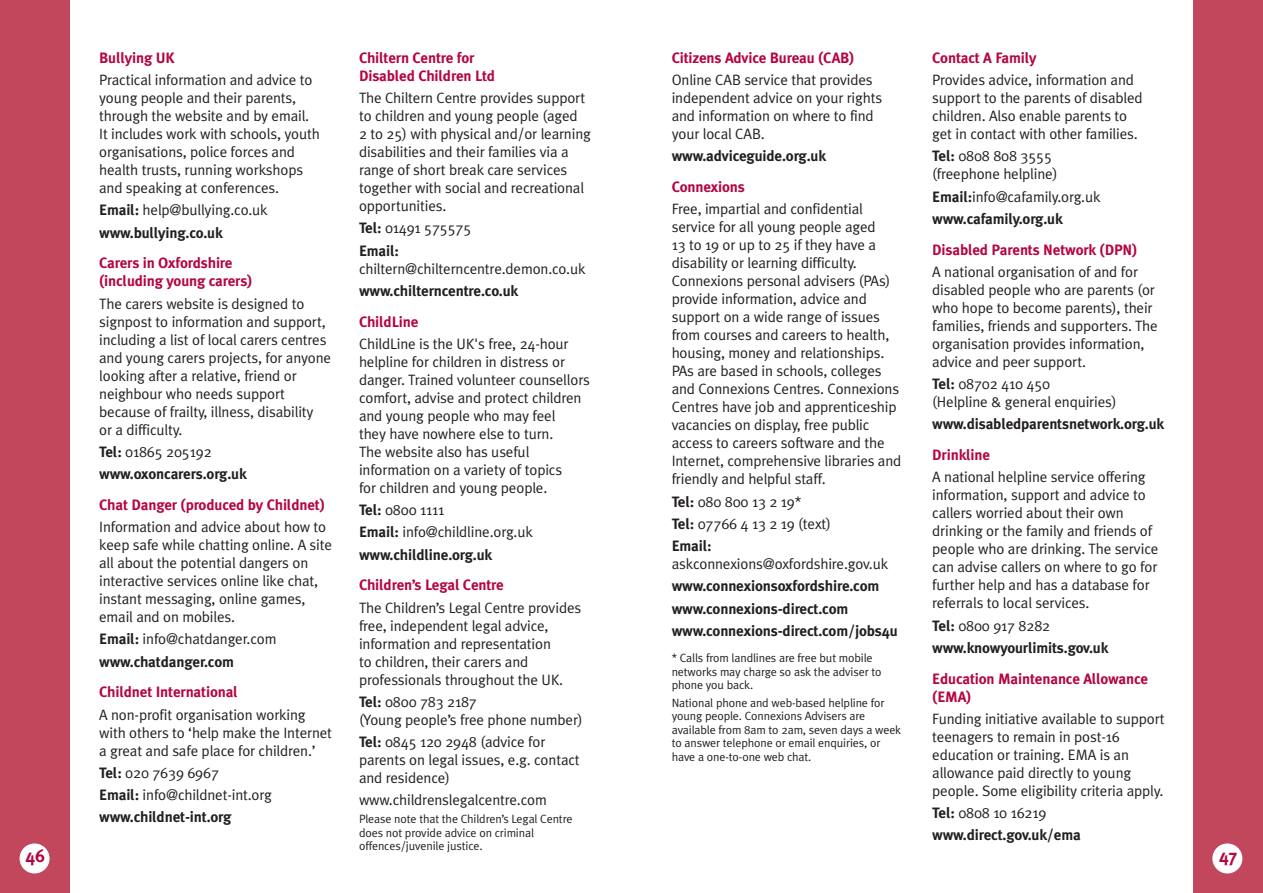
<style>
.page{position:relative;width:1263px;height:893px;background:#fff}
.page>*{position:absolute;margin:0;border:0;box-sizing:border-box;transform-origin:0 0}
.t1{font:700 18px "Meta Plus";color:#b40642}
.t2{font:15px/18px "Meta Plus Normal";letter-spacing:-.01em;color:#231f20}
.t3{font:700 15px/22.2px "Meta Plus";letter-spacing:-.01em;color:#231f20}
.t4{font:700 15px/18px "Meta Plus";letter-spacing:-.01em;color:#b40642}
.t5{font:12px/13.5px "Meta Plus Normal";letter-spacing:-.01em;color:#231f20}
.s1{font-family:"Meta Plus";font-weight:700}
</style>
<div class="page">
<div style="left:0;top:0;width:70px;height:893px;background:#c2475c"></div>
<div style="left:20px;top:843px;width:30px;height:30px;background:#fff;border-radius:50%"></div>
<div style="left:1193px;top:0;width:70px;height:893px;background:#c2475c"></div>
<div style="left:1212px;top:843px;width:30px;height:30px;background:#fff;border-radius:50%"></div>
<p class="t4" style="left:672px;top:49px;width:184px">Citizens Advice Bureau (CAB)</p>
<p class="t2" style="left:672px;top:71px;width:212px">Online CAB service that provides independent advice on your rights and information on where to find your local CAB.</p>
<p class="t3" style="left:672px;top:145px;width:156px">www.adviceguide.org.uk</p>
<p class="t4" style="left:672px;top:178px;width:75px">Connexions</p>
<p class="t2" style="left:672px;top:200px;width:231px">Free, impartial and confidential service for all young people aged<br>13 to 19 or up to 25 if they have a disability or learning difficulty.<br>Connexions personal advisers (PAs) provide information, advice and support on a wide range of issues from courses and careers to health, housing, money and relationships.<br>PAs are based in schools, colleges and Connexions Centres. Connexions Centres have job and apprenticeship vacancies on display, free public access to careers software and the Internet, comprehensive libraries and friendly and helpful staff.</p>
<p class="t2" style="left:672px;top:490px;width:161px;line-height:22.2px"><span class="s1">Tel:</span> 080 800 13 2 19*<br><span class="s1">Tel:</span> 07766 4 13 2 19 (text)</p>
<p class="t3" style="left:672px;top:535px;width:42px">Email:</p>
<p class="t2" style="left:672px;top:555px;width:218px">askconnexions@oxfordshire.gov.uk</p>
<p class="t3" style="left:672px;top:575px;width:228px">www.connexionsoxfordshire.com www.connexions-direct.com www.connexions-direct.com/jobs4u</p>
<p class="t5" style="left:672px;top:651px;width:211px">* Calls from landlines are free but mobile networks may charge so ask the adviser to phone you back.</p>
<p class="t5" style="left:672px;top:696px;width:231px">National phone and web-based helpline for young people. Connexions Advisers are available from 8am to 2am, seven days a week to answer telephone or email enquiries, or have a one-to-one web chat.</p>
<p class="t4" style="left:359px;top:49px;width:138px">Chiltern Centre for<br>Disabled Children Ltd</p>
<p class="t2" style="left:359px;top:89px;width:233px">The Chiltern Centre provides support to children and young people (aged<br>2 to 25) with physical and/or learning disabilities and their families via a range of short break care services together with social and recreational opportunities.</p>
<p class="t2" style="left:359px;top:219px;width:114px"><span class="s1">Tel:</span> 01491 575575</p>
<p class="t3" style="left:359px;top:239px;width:42px">Email:</p>
<p class="t2" style="left:359px;top:259px;width:228px">chiltern@chilterncentre.demon.co.uk</p>
<p class="t3" style="left:359px;top:280px;width:161px">www.chilterncentre.co.uk</p>
<p class="t4" style="left:359px;top:312px;width:61px">ChildLine</p>
<p class="t2" style="left:359px;top:335px;width:232px">ChildLine is the UK's free, 24-hour helpline for children in distress or danger. Trained volunteer counsellors comfort, advise and protect children and young people who may feel<br>they have nowhere else to turn.<br>The website also has useful information on a variety of topics<br>for children and young people.</p>
<p class="t2" style="left:359px;top:499px;width:175px;line-height:22.2px"><span class="s1">Tel:</span> 0800 1111<br><span class="s1">Email:</span> info@childline.org.uk</p>
<p class="t3" style="left:359px;top:543px;width:135px">www.childline.org.uk</p>
<p class="t4" style="left:359px;top:576px;width:146px">Children’s Legal Centre</p>
<p class="t2" style="left:359px;top:598px;width:224px">The Children’s Legal Centre provides free, independent legal advice, information and representation<br>to children, their carers and professionals throughout the UK.</p>
<p class="t2" style="left:359px;top:693px;width:225px"><span class="s1">Tel:</span> 0800 783 2187<br>(Young people’s free phone number)</p>
<p class="t2" style="left:359px;top:733px;width:222px"><span class="s1">Tel:</span> 0845 120 2948 (advice for parents on legal issues, e.g. contact and residence)</p>
<p class="t2" style="left:359px;top:791px;width:189px">www.childrenslegalcentre.com</p>
<p class="t5" style="left:359px;top:812px;width:215px">Please note that the Children’s Legal Centre does not provide advice on criminal offences/juvenile justice.</p>
<p class="t4" style="left:99px;top:49px;width:77px">Bullying UK</p>
<p class="t2" style="left:99px;top:71px;width:222px">Practical information and advice to young people and their parents, through the website and by email.<br>It includes work with schools, youth organisations, police forces and health trusts, running workshops and speaking at conferences.</p>
<p class="t2" style="left:99px;top:201px;width:170px"><span class="s1">Email:</span> help@bullying.co.uk</p>
<p class="t3" style="left:99px;top:221px;width:125px">www.bullying.co.uk</p>
<p class="t4" style="left:99px;top:254px;width:155px">Carers in Oxfordshire (including young carers)</p>
<p class="t2" style="left:99px;top:294px;width:233px">The carers website is designed to signpost to information and support, including a list of local carers centres and young carers projects, for anyone looking after a relative, friend or neighbour who needs support because of frailty, illness, disability<br>or a difficulty.</p>
<p class="t2" style="left:99px;top:443px;width:114px"><span class="s1">Tel:</span> 01865 205192</p>
<p class="t3" style="left:99px;top:463px;width:149px">www.oxoncarers.org.uk</p>
<p class="t4" style="left:99px;top:496px;width:227px">Chat Danger (produced by Childnet)</p>
<p class="t2" style="left:99px;top:518px;width:234px">Information and advice about how to keep safe while chatting online. A site all about the potential dangers on interactive services online like chat, instant messaging, online games, email and on mobiles.</p>
<p class="t2" style="left:99px;top:630px;width:179px"><span class="s1">Email:</span> info@chatdanger.com</p>
<p class="t3" style="left:99px;top:650px;width:136px">www.chatdanger.com</p>
<p class="t4" style="left:99px;top:683px;width:140px">Childnet International</p>
<p class="t2" style="left:99px;top:705px;width:234px">A non-profit organisation working with others to ‘help make the Internet a great and safe place for children.’</p>
<p class="t2" style="left:99px;top:762px;width:174px;line-height:22.2px"><span class="s1">Tel:</span> 020 7639 6967<br><span class="s1">Email:</span> info@childnet-int.org</p>
<p class="t3" style="left:99px;top:806px;width:134px">www.childnet-int.org</p>
<p class="t4" style="left:932px;top:49px;width:106px">Contact A Family</p>
<p class="t2" style="left:932px;top:71px;width:212px">Provides advice, information and support to the parents of disabled children. Also enable parents to get in contact with other families.</p>
<p class="t2" style="left:932px;top:147px;width:127px"><span class="s1">Tel:</span> 0808 808 3555 (freephone helpline)</p>
<p class="t2" style="left:932px;top:187px;width:170px"><span class="s1">Email:</span>info@cafamily.org.uk</p>
<p class="t3" style="left:932px;top:208px;width:132px">www.cafamily.org.uk</p>
<p class="t4" style="left:932px;top:240px;width:207px">Disabled Parents Network (DPN)</p>
<p class="t2" style="left:932px;top:263px;width:227px">A national organisation of and for disabled people who are parents (or who hope to become parents), their families, friends and supporters. The organisation provides information, advice and peer support.</p>
<p class="t2" style="left:932px;top:375px;width:186px"><span class="s1">Tel:</span> 08702 410 450<br>(Helpline &amp; general enquiries)</p>
<p class="t3" style="left:932px;top:413px;width:233px">www.disabledparentsnetwork.org.uk</p>
<p class="t4" style="left:932px;top:446px;width:59px">Drinkline</p>
<p class="t2" style="left:932px;top:468px;width:228px">A national helpline service offering information, support and advice to callers worried about their own drinking or the family and friends of people who are drinking. The service can advise callers on where to go for further help and has a database for referrals to local services.</p>
<p class="t2" style="left:932px;top:616px;width:119px"><span class="s1">Tel:</span> 0800 917 8282</p>
<p class="t3" style="left:932px;top:637px;width:178px">www.knowyourlimits.gov.uk</p>
<p class="t4" style="left:932px;top:669px;width:217px">Education Maintenance Allowance (EMA)</p>
<p class="t2" style="left:932px;top:710px;width:234px">Funding initiative available to support teenagers to remain in post-16 education or training. EMA is an allowance paid directly to young people. Some eligibility criteria apply.</p>
<p class="t2" style="left:932px;top:804px;width:116px"><span class="s1">Tel:</span> 0808 10 16219</p>
<p class="t3" style="left:932px;top:824px;width:150px">www.direct.gov.uk/ema</p>
<p class="t1" style="left:25px;top:845px;width:21px">46</p>
<p class="t1" style="left:1219px;top:845px;width:20px">47</p>
</div>
